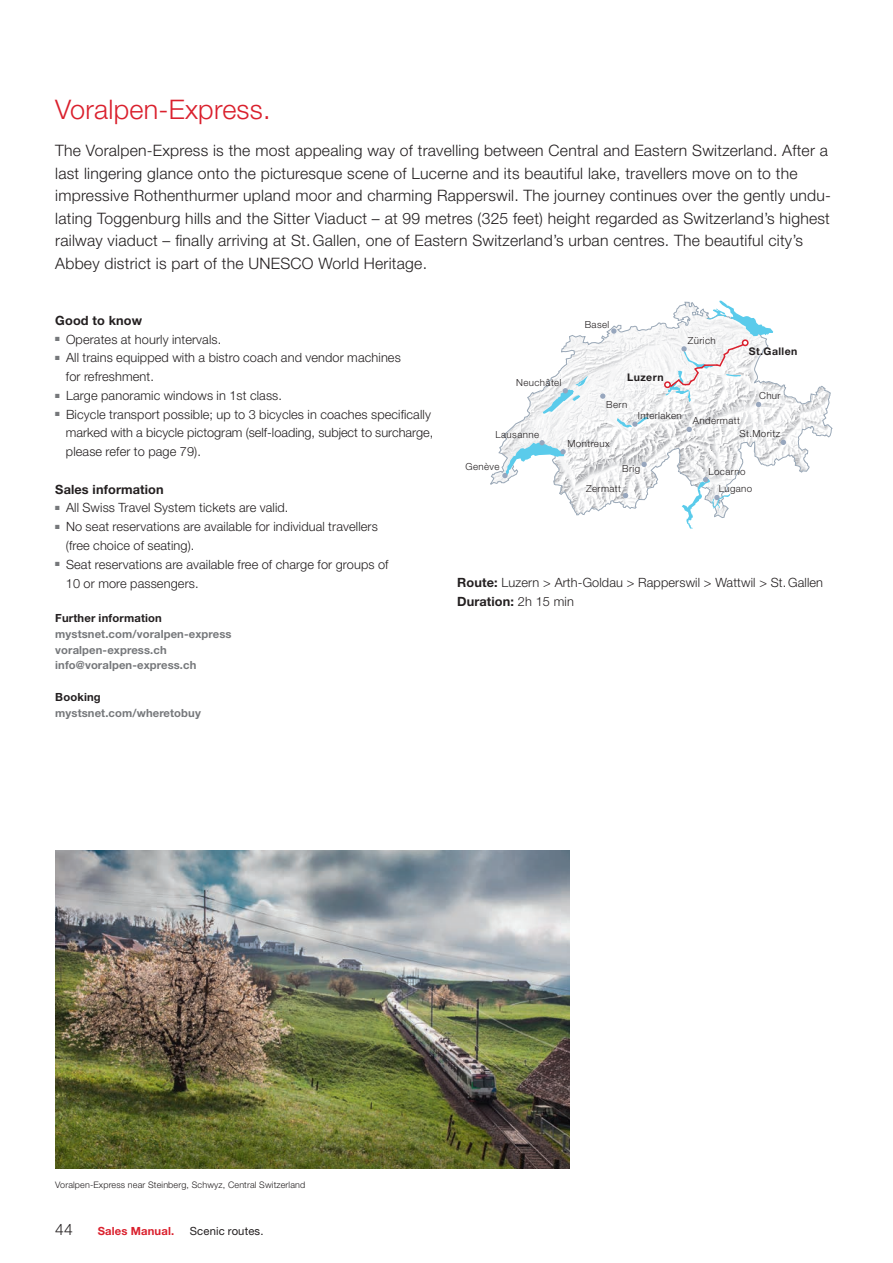
<style>
.page{position:relative;width:893px;height:1263px;background:#fff}
.page>*{position:absolute;margin:0;border:0;box-sizing:border-box;transform-origin:0 0}
.t1{font:300 27px "Helvetica Neue LT Pro";letter-spacing:.01em;color:#da202d}
.t2{font:300 15.75px/22.5px "Helvetica Neue LT Pro";letter-spacing:.015em;color:#231f20}
.t3{font:300 12.75px/18.8px "Helvetica Neue LT Pro";letter-spacing:.01em;color:#231f20}
.t4{font:700 12.75px "Helvetica Neue LT Pro";letter-spacing:.01em;color:#231f20}
.t5{font:700 11.25px/15.8px "Helvetica Neue LT Pro";letter-spacing:.01em;color:#76787b}
.t6{font:700 11.25px "Helvetica Neue LT Pro";letter-spacing:.015em;color:#231f20}
.t7{font:11.25px "Helvetica Neue LT Pro";letter-spacing:.015em;color:#231f20}
.t8{font:700 11.25px "Helvetica Neue LT Pro";letter-spacing:.015em;color:#da202d}
.t9{font:700 10.5px "Helvetica Neue LT Pro";letter-spacing:.04em;color:#231f20}
.t10{font:300 9.75px/17.4px "Helvetica Neue LT Pro";letter-spacing:.04em;color:#231f20}
.t11{font:300 9px "Helvetica Neue LT Pro";letter-spacing:.015em;color:#231f20}
.s1{font-weight:700}
</style>
<div class="page">
<img style="left:55px;top:850px;width:515px;height:319px">
<svg style="left:490px;top:322px;width:342px;height:194px"></svg>
<svg style="left:781px;top:440px;width:5px;height:5px"></svg>
<svg style="left:543px;top:376px;width:45px;height:38px"></svg>
<div style="left:664px;top:381px;width:7px;height:7px;border:2px solid #da202d;border-radius:50%"></div>
<svg style="left:682px;top:477px;width:48px;height:51px"></svg>
<svg style="left:617px;top:417px;width:31px;height:11px"></svg>
<svg style="left:502px;top:440px;width:64px;height:38px"></svg>
<svg style="left:665px;top:301px;width:108px;height:106px"></svg>
<svg style="left:641px;top:462px;width:6px;height:5px"></svg>
<svg style="left:600px;top:393px;width:5px;height:6px"></svg>
<svg style="left:611px;top:328px;width:5px;height:6px"></svg>
<svg style="left:686px;top:427px;width:6px;height:5px"></svg>
<svg style="left:623px;top:493px;width:5px;height:5px"></svg>
<h1 class="t1" style="left:55px;top:93px;width:217px">Voralpen-Express.</h1>
<p class="t2" style="left:55px;top:139px;width:777px">The Voralpen-Express is the most appealing way of travelling between Central and Eastern Switzerland. After a last lingering glance onto the picturesque scene of Lucerne and its beautiful lake, travellers move on to the impressive Rothenthurmer upland moor and charming Rapperswil. The journey continues over the gently undu&shy;lating Toggenburg hills and the Sitter Viaduct – at 99 metres (325 feet) height regarded as Switzerland’s highest railway viaduct – finally arriving at St. Gallen, one of Eastern Switzerland’s urban centres. The beautiful city’s Abbey district is part of the UNESCO World Heritage.</p>
<p class="t4" style="left:55px;top:312px;width:88px">Good to know</p>
<p class="t3" style="left:55px;top:329px;width:168px"><sup>■</sup> Operates at hourly intervals.</p>
<p class="t3" style="left:66px;top:348px;width:336px;text-indent:-11px"><sup>■</sup> All trains equipped with a bistro coach and vendor machines for refreshment.</p>
<p class="t3" style="left:55px;top:386px;width:228px"><sup>■</sup> Large panoramic windows in 1st class.</p>
<p class="t3" style="left:66px;top:404px;width:369px;text-indent:-11px"><sup>■</sup> Bicycle transport possible; up to 3 bicycles in coaches specifically marked with a bicycle pictogram (self-loading, subject to surcharge, please refer to page 79).</p>
<p class="t4" style="left:55px;top:481px;width:110px">Sales information</p>
<p class="t3" style="left:55px;top:498px;width:235px"><sup>■</sup> All Swiss Travel System tickets are valid.</p>
<p class="t3" style="left:66px;top:517px;width:313px;text-indent:-11px"><sup>■</sup> No seat reservations are available for individual travellers (free choice of seating).</p>
<p class="t3" style="left:66px;top:554px;width:324px;text-indent:-11px"><sup>■</sup> Seat reservations are available free of charge for groups of<br>10 or more passengers.</p>
<p class="t6" style="left:55px;top:611px;width:108px">Further information</p>
<p class="t5" style="left:55px;top:625px;width:178px">mystsnet.com/voralpen-express voralpen-express.ch info@voralpen-express.ch</p>
<p class="t6" style="left:55px;top:690px;width:47px">Booking</p>
<p class="t5" style="left:55px;top:704px;width:147px">mystsnet.com/wheretobuy</p>
<p class="t10" style="left:516px;top:374px;width:47px">Neuchâtel</p>
<p class="t10" style="left:496px;top:426px;width:45px">Lausanne</p>
<p class="t10" style="left:585px;top:315px;width:26px">Basel</p>
<p class="t9" style="left:627px;top:370px;width:38px">Luzern</p>
<p class="t10" style="left:688px;top:331px;width:29px">Zürich</p>
<p class="t9" style="left:749px;top:345px;width:50px">St.Gallen</p>
<p class="t10" style="left:606px;top:396px;width:23px">Bern</p>
<p class="t10" style="left:638px;top:407px;width:45px">Interlaken</p>
<p class="t10" style="left:759px;top:387px;width:23px">Chur</p>
<p class="t10" style="left:739px;top:424px;width:42px">St.Moritz</p>
<p class="t10" style="left:693px;top:412px;width:49px">Andermatt</p>
<p class="t10" style="left:465px;top:457px;width:36px">Genève</p>
<p class="t10" style="left:567px;top:435px;width:44px">Montreux</p>
<p class="t10" style="left:622px;top:460px;width:19px">Brig</p>
<p class="t10" style="left:586px;top:479px;width:37px">Zermatt</p>
<p class="t10" style="left:719px;top:462px;width:35px;text-indent:-10px">Locarno<br>Lugano</p>
<p class="t3" style="left:457px;top:573px;width:367px"><span class="s1">Route:</span> Luzern &gt; Arth-Goldau &gt; Rapperswil &gt; Wattwil &gt; St.Gallen<br><span class="s1">Duration:</span> 2h 15 min</p>
<p class="t11" style="left:55px;top:1179px;width:252px">Voralpen-Express near Steinberg, Schwyz, Central Switzerland</p>
<p class="t2" style="left:55px;top:1218px;width:19px">44</p>
<p class="t8" style="left:98px;top:1224px;width:78px">Sales Manual.</p>
<p class="t7" style="left:190px;top:1224px;width:75px">Scenic routes.</p>
</div>
